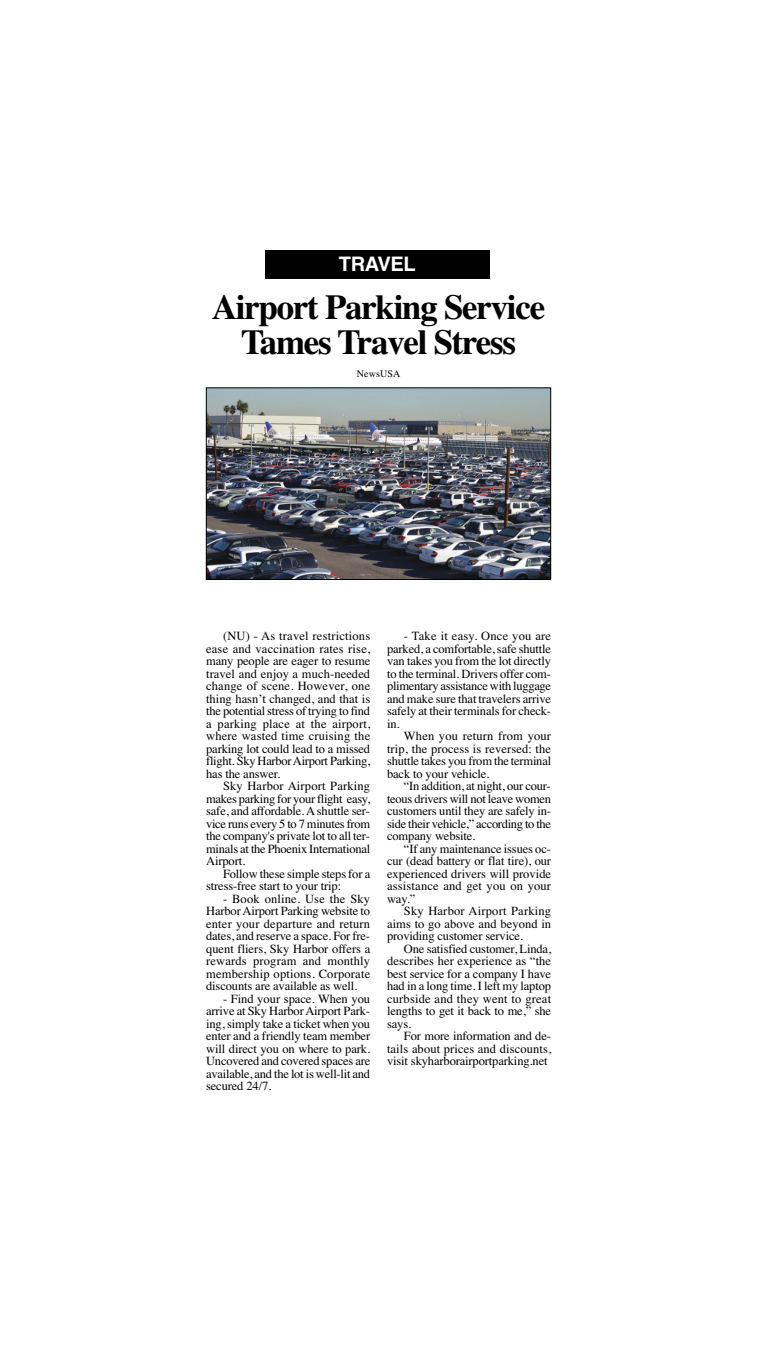
<style>
.page{position:relative;width:765px;height:1350px;background:#fff}
.page>*{position:absolute;margin:0;border:0;box-sizing:border-box;transform-origin:0 0}
.t1{font:700 35px/35px "Times";letter-spacing:-.035em;color:#000;text-align:center}
.t2{font:700 20px "Helvetica";letter-spacing:-.015em;color:#fff}
.t3{font:12.5px/12.5px "Times";letter-spacing:-.01em;color:#000;text-align:justify}
.t4{font:10px "Times";letter-spacing:.01em;color:#000}
</style>
<div class="page">
<div style="left:265px;top:250px;width:225px;height:28px;background:#000"></div>
<img style="left:208px;top:390px;width:341px;height:188px">
<div style="left:206px;top:388px;width:345px;height:192px;border:1px solid #000"></div>
<h2 class="t2" style="left:339px;top:253px;width:78px">TRAVEL</h2>
<h1 class="t1" style="left:212px;top:289px;width:335px">Airport Parking Service<br>Tames Travel Stress</h1>
<p class="t4" style="left:357px;top:368px;width:45px">NewsUSA</p>
<p class="t3" style="left:206px;top:630px;width:166px;text-indent:17px">(NU) - As travel restrictions ease and vaccination rates rise, many people are eager to resume travel and enjoy a much-needed change of scene. However, one thing hasn’t changed, and that is the potential stress of trying to find a parking place at the airport, where wasted time cruising the parking lot could lead to a missed flight. Sky HarborAirport Parking, has the answer.</p>
<p class="t3" style="left:206px;top:780px;width:166px;text-indent:17px">Sky Harbor Airport Parking makes parking for your flight easy, safe, and affordable.Ashuttle ser&shy;vice runs every 5 to 7 minutes from the company's private lot to all ter&shy;minals at the Phoenix International Airport.</p>
<p class="t3" style="left:206px;top:867px;width:166px;text-indent:17px">Follow these simple steps for a stress-free start to your trip:</p>
<p class="t3" style="left:206px;top:892px;width:166px;text-indent:17px">- Book online. Use the Sky HarborAirport Parking website to enter your departure and return dates, and reserve a space. For fre&shy;quent fliers, Sky Harbor offers a rewards program and monthly membership options. Corporate discounts are available as well.</p>
<p class="t3" style="left:206px;top:992px;width:166px;text-indent:17px">- Find your space. When you arrive at Sky HarborAirport Park&shy;ing, simply take a ticket when you enter and a friendly team member will direct you on where to park.<br>Uncovered and covered spaces are available, and the lot is well-lit and secured 24/7.</p>
<p class="t3" style="left:387px;top:630px;width:166px;text-indent:17px">- Take it easy. Once you are parked, a comfortable, safe shuttle van takes you from the lot directly to the terminal. Drivers offer com&shy;plimentary assistance with luggage and make sure that travelers arrive safely at their terminals for check&shy;in.</p>
<p class="t3" style="left:387px;top:730px;width:166px;text-indent:17px">When you return from your trip, the process is reversed: the shuttle takes you from the terminal back to your vehicle.</p>
<p class="t3" style="left:387px;top:780px;width:166px;text-indent:17px">“In addition, at night, our cour&shy;teous drivers will not leave women customers until they are safely in&shy;side their vehicle,” according to the company website.</p>
<p class="t3" style="left:387px;top:842px;width:166px;text-indent:17px">“If any maintenance issues oc&shy;cur (dead battery or flat tire), our experienced drivers will provide assistance and get you on your way.”</p>
<p class="t3" style="left:387px;top:905px;width:166px;text-indent:17px">Sky Harbor Airport Parking aims to go above and beyond in providing customer service.</p>
<p class="t3" style="left:387px;top:942px;width:166px;text-indent:17px">One satisfied customer, Linda, describes her experience as “the best service for a company I have had in a long time. I left my laptop curbside and they went to great lengths to get it back to me,” she says.</p>
<p class="t3" style="left:387px;top:1030px;width:166px;text-indent:17px">For more information and de&shy;tails about prices and discounts, visit skyharborairportparking.net</p>
</div>
